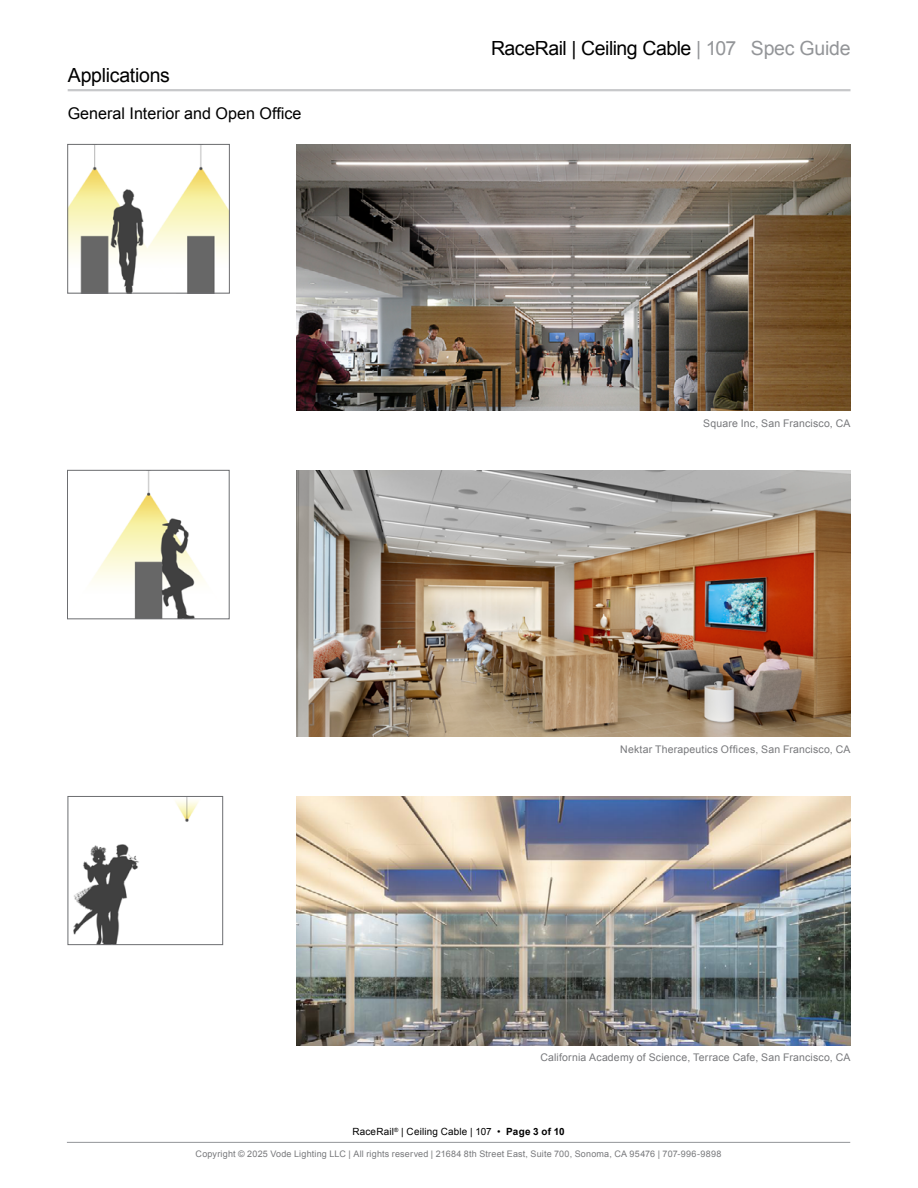
<style>
.page{position:relative;width:918px;height:1188px;background:#fff}
.page>*{position:absolute;margin:0;border:0;box-sizing:border-box;transform-origin:0 0}
.t1{font:19.5px "Arial";letter-spacing:-.02em;color:#000}
.t2{font:16.2px "Arial";color:#000}
.t3{font:10.5px "Arial";letter-spacing:.015em;color:#77787b}
.t4{font:9.9px "Arial";letter-spacing:.02em;color:#000}
.t5{font:9px "Arial";letter-spacing:.02em;color:#77787b}
.s1{color:#939598}
.s2{font-weight:700}
</style>
<div class="page">
<hr style="left:67px;top:1142px;width:783px;height:1px;background:#939598">
<hr style="left:68px;top:89px;width:782px;height:2px;background:#c7c8ca">
<img style="left:70px;top:146px;width:158px;height:145px">
<div style="left:68px;top:144px;width:162px;height:149px;border:1px solid #6d6e71"></div>
<img style="left:297px;top:144px;width:553px;height:267px">
<img style="left:297px;top:796px;width:553px;height:249px">
<img style="left:91px;top:472px;width:114px;height:145px">
<div style="left:67px;top:470px;width:162px;height:149px;border:1px solid #6d6e71"></div>
<img style="left:73px;top:798px;width:126px;height:145px">
<div style="left:68px;top:796px;width:155px;height:149px;border:1px solid #6d6e71"></div>
<img style="left:297px;top:470px;width:553px;height:267px">
<h1 class="t1" style="left:68px;top:62px;width:104px">Applications</h1>
<h2 class="t2" style="left:68px;top:103px;width:235px">General Interior and Open Office</h2>
<h1 class="t1" style="left:491px;top:35px;width:361px">RaceRail | Ceiling Cable <span class="s1">| 107 Spec Guide</span></h1>
<p class="t3" style="left:703px;top:417px;width:149px">Square Inc, San Francisco, CA</p>
<p class="t3" style="left:620px;top:743px;width:232px">Nektar Therapeutics Offices, San Francisco, CA</p>
<p class="t3" style="left:540px;top:1051px;width:312px">California Academy of Science, Terrace Cafe, San Francisco, CA</p>
<p class="t4" style="left:352px;top:1125px;width:214px">RaceRail<sup>®</sup> | Ceiling Cable | 107 • <span class="s2">Page 3 of 10</span></p>
<p class="t5" style="left:196px;top:1148px;width:527px">Copyright © 2025 Vode Lighting LLC | All rights reserved | 21684 8th Street East, Suite 700, Sonoma, CA 95476 | 707-996-9898</p>
</div>
